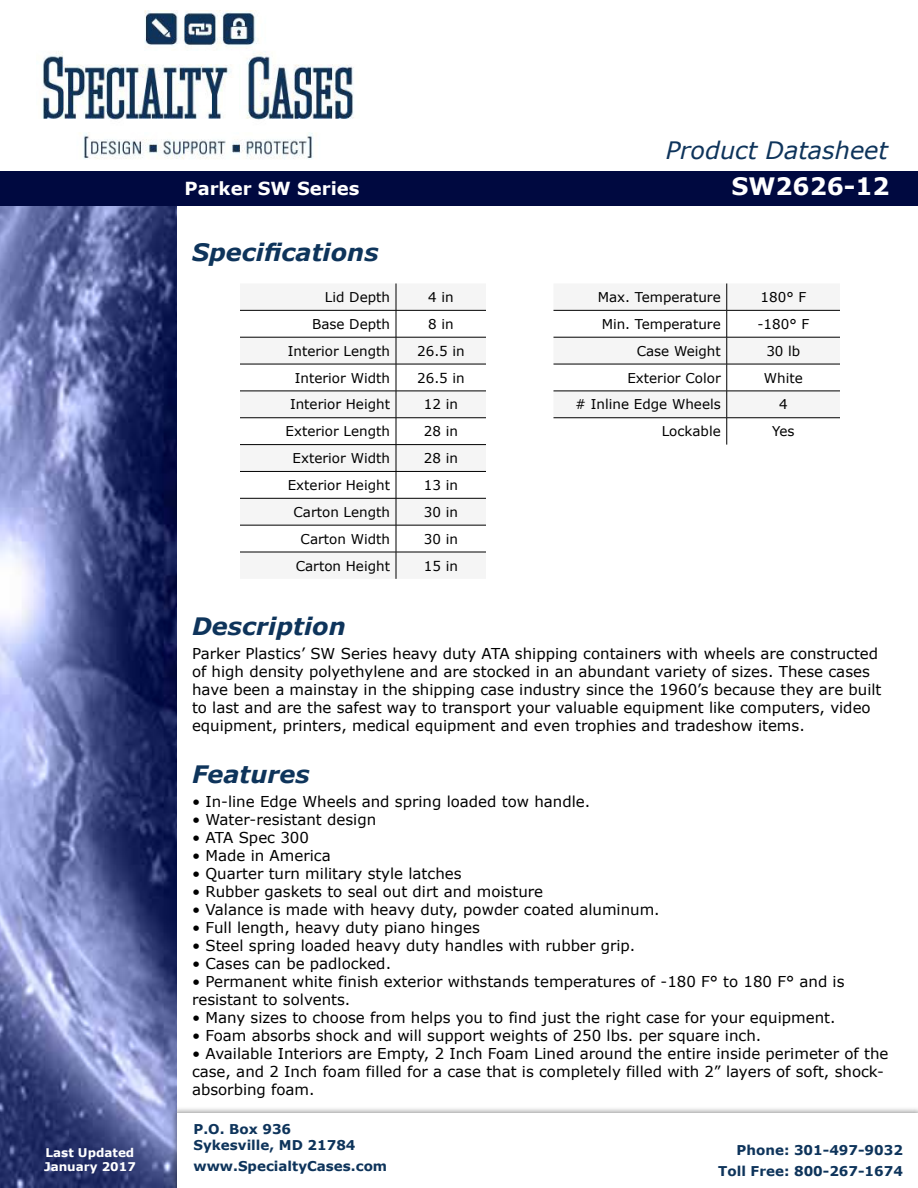
<style>
.page{position:relative;width:918px;height:1188px;background:#fff}
.page>*{position:absolute;margin:0;border:0;box-sizing:border-box;transform-origin:0 0}
.t1{font:italic 700 24px "Verdana";color:#0e345b}
.t2{font:italic 24px "Verdana";color:#0e345b}
.t3{font:700 24px "Verdana";color:#fff}
.t4{font:700 18px "Verdana";color:#fff}
.t5{font:15px/18px "Verdana";color:#000}
.t6{font:13.5px "Verdana";color:#000}
.t7{font:700 13.5px/16.2px "Verdana";color:#0e345b}
.t8{font:700 12px/14.4px "Verdana";color:#fff}
</style>
<div class="page">
<img style="left:0;top:206px;width:177px;height:982px">
<div style="left:171px;top:1107px;width:747px;height:81px;background:#000;opacity:.35"></div>
<div style="left:177px;top:1113px;width:741px;height:75px;background:#fff"></div>
<div style="left:0;top:171px;width:918px;height:35px;background:#000940"></div>
<svg style="left:240px;top:284px;width:246px;height:295px;fill:#f5f5f5"></svg>
<hr style="left:240px;top:310px;width:156px;height:1px;background:#000">
<hr style="left:396px;top:310px;width:90px;height:1px;background:#000">
<hr style="left:240px;top:337px;width:156px;height:1px;background:#000">
<hr style="left:396px;top:337px;width:90px;height:1px;background:#000">
<hr style="left:240px;top:364px;width:156px;height:1px;background:#000">
<hr style="left:396px;top:364px;width:90px;height:1px;background:#000">
<hr style="left:240px;top:391px;width:156px;height:1px;background:#000">
<hr style="left:396px;top:391px;width:90px;height:1px;background:#000">
<hr style="left:240px;top:417px;width:156px;height:1px;background:#000">
<hr style="left:396px;top:417px;width:90px;height:1px;background:#000">
<hr style="left:240px;top:444px;width:156px;height:1px;background:#000">
<hr style="left:396px;top:444px;width:90px;height:1px;background:#000">
<hr style="left:240px;top:471px;width:156px;height:1px;background:#000">
<hr style="left:396px;top:471px;width:90px;height:1px;background:#000">
<hr style="left:240px;top:498px;width:156px;height:1px;background:#000">
<hr style="left:396px;top:498px;width:90px;height:1px;background:#000">
<hr style="left:240px;top:525px;width:156px;height:1px;background:#000">
<hr style="left:396px;top:525px;width:90px;height:1px;background:#000">
<hr style="left:240px;top:552px;width:156px;height:1px;background:#000">
<hr style="left:396px;top:552px;width:90px;height:1px;background:#000">
<svg style="left:396px;top:284px;width:1px;height:295px"></svg>
<svg style="left:554px;top:284px;width:286px;height:161px"></svg>
<img style="left:42px;top:10px;width:312px;height:149px">
<p class="t8" style="left:44px;top:1145px;width:93px">Last Updated<br>January 2017</p>
<h1 class="t2" style="left:666px;top:134px;width:224px">Product Datasheet</h1>
<p class="t4" style="left:184px;top:176px;width:176px">Parker SW Series</p>
<h1 class="t3" style="left:731px;top:170px;width:160px">SW2626-12</h1>
<h1 class="t1" style="left:192px;top:236px;width:188px">Specifications</h1>
<p class="t6" style="left:325px;top:288px;width:67px">Lid Depth</p>
<p class="t6" style="left:428px;top:288px;width:27px">4 in</p>
<p class="t6" style="left:312px;top:315px;width:79px">Base Depth</p>
<p class="t6" style="left:428px;top:315px;width:27px">8 in</p>
<p class="t6" style="left:288px;top:342px;width:104px">Interior Length</p>
<p class="t6" style="left:417px;top:342px;width:49px">26.5 in</p>
<p class="t6" style="left:295px;top:368px;width:97px">Interior Width</p>
<p class="t6" style="left:417px;top:368px;width:49px">26.5 in</p>
<p class="t6" style="left:290px;top:395px;width:101px">Interior Height</p>
<p class="t6" style="left:424px;top:395px;width:36px">12 in</p>
<p class="t6" style="left:286px;top:422px;width:106px">Exterior Length</p>
<p class="t6" style="left:424px;top:422px;width:36px">28 in</p>
<p class="t6" style="left:293px;top:449px;width:99px">Exterior Width</p>
<p class="t6" style="left:424px;top:449px;width:36px">28 in</p>
<p class="t6" style="left:288px;top:476px;width:104px">Exterior Height</p>
<p class="t6" style="left:424px;top:476px;width:36px">13 in</p>
<p class="t6" style="left:294px;top:503px;width:98px">Carton Length</p>
<p class="t6" style="left:424px;top:503px;width:36px">30 in</p>
<p class="t6" style="left:301px;top:530px;width:91px">Carton Width</p>
<p class="t6" style="left:424px;top:530px;width:36px">30 in</p>
<p class="t6" style="left:296px;top:556px;width:96px">Carton Height</p>
<p class="t6" style="left:424px;top:556px;width:36px">15 in</p>
<p class="t6" style="left:598px;top:288px;width:124px">Max. Temperature</p>
<p class="t6" style="left:761px;top:288px;width:47px">180° F</p>
<p class="t6" style="left:602px;top:315px;width:121px">Min. Temperature</p>
<p class="t6" style="left:758px;top:315px;width:53px">-180° F</p>
<p class="t6" style="left:637px;top:342px;width:86px">Case Weight</p>
<p class="t6" style="left:766px;top:342px;width:36px">30 lb</p>
<p class="t6" style="left:627px;top:368px;width:95px">Exterior Color</p>
<p class="t6" style="left:764px;top:368px;width:40px">White</p>
<p class="t6" style="left:575px;top:395px;width:147px"># Inline Edge Wheels</p>
<p class="t6" style="left:779px;top:395px;width:10px">4</p>
<p class="t6" style="left:662px;top:422px;width:61px">Lockable</p>
<p class="t6" style="left:772px;top:422px;width:24px">Yes</p>
<h1 class="t1" style="left:192px;top:609px;width:155px">Description</h1>
<p class="t5" style="left:192px;top:645px;width:691px">Parker Plastics’ SW Series heavy duty ATA shipping containers with wheels are constructed of high density polyethylene and are stocked in an abundant variety of sizes. These cases have been a mainstay in the shipping case industry since the 1960’s because they are built to last and are the safest way to transport your valuable equipment like computers, video equipment, printers, medical equipment and even trophies and tradeshow items.</p>
<h1 class="t1" style="left:192px;top:758px;width:119px">Features</h1>
<p class="t5" style="left:192px;top:792px;width:400px">• In-line Edge Wheels and spring loaded tow handle.</p>
<p class="t5" style="left:192px;top:810px;width:186px">• Water-resistant design</p>
<p class="t5" style="left:192px;top:828px;width:118px">• ATA Spec 300</p>
<p class="t5" style="left:192px;top:846px;width:140px">• Made in America</p>
<p class="t5" style="left:192px;top:864px;width:271px">• Quarter turn military style latches</p>
<p class="t5" style="left:192px;top:882px;width:353px">• Rubber gaskets to seal out dirt and moisture</p>
<p class="t5" style="left:192px;top:900px;width:469px">• Valance is made with heavy duty, powder coated aluminum.</p>
<p class="t5" style="left:192px;top:918px;width:289px">• Full length, heavy duty piano hinges</p>
<p class="t5" style="left:192px;top:936px;width:445px">• Steel spring loaded heavy duty handles with rubber grip.</p>
<p class="t5" style="left:192px;top:954px;width:201px">• Cases can be padlocked.</p>
<p class="t5" style="left:192px;top:972px;width:654px">• Permanent white finish exterior withstands temperatures of -180 F° to 180 F° and is resistant to solvents.</p>
<p class="t5" style="left:192px;top:1008px;width:645px">• Many sizes to choose from helps you to find just the right case for your equipment.</p>
<p class="t5" style="left:192px;top:1026px;width:571px">• Foam absorbs shock and will support weights of 250 lbs. per square inch.</p>
<p class="t5" style="left:192px;top:1044px;width:698px">• Available Interiors are Empty, 2 Inch Foam Lined around the entire inside perimeter of the case, and 2 Inch foam filled for a case that is completely filled with 2” layers of soft, shock&shy;absorbing foam.</p>
<p class="t7" style="left:194px;top:1121px;width:164px">P.O. Box 936<br>Sykesville, MD 21784</p>
<p class="t7" style="left:737px;top:1142px;width:168px">Phone: 301-497-9032</p>
<p class="t7" style="left:194px;top:1158px;width:195px">www.SpecialtyCases.com</p>
<p class="t7" style="left:718px;top:1163px;width:186px">Toll Free: 800-267-1674</p>
</div>
